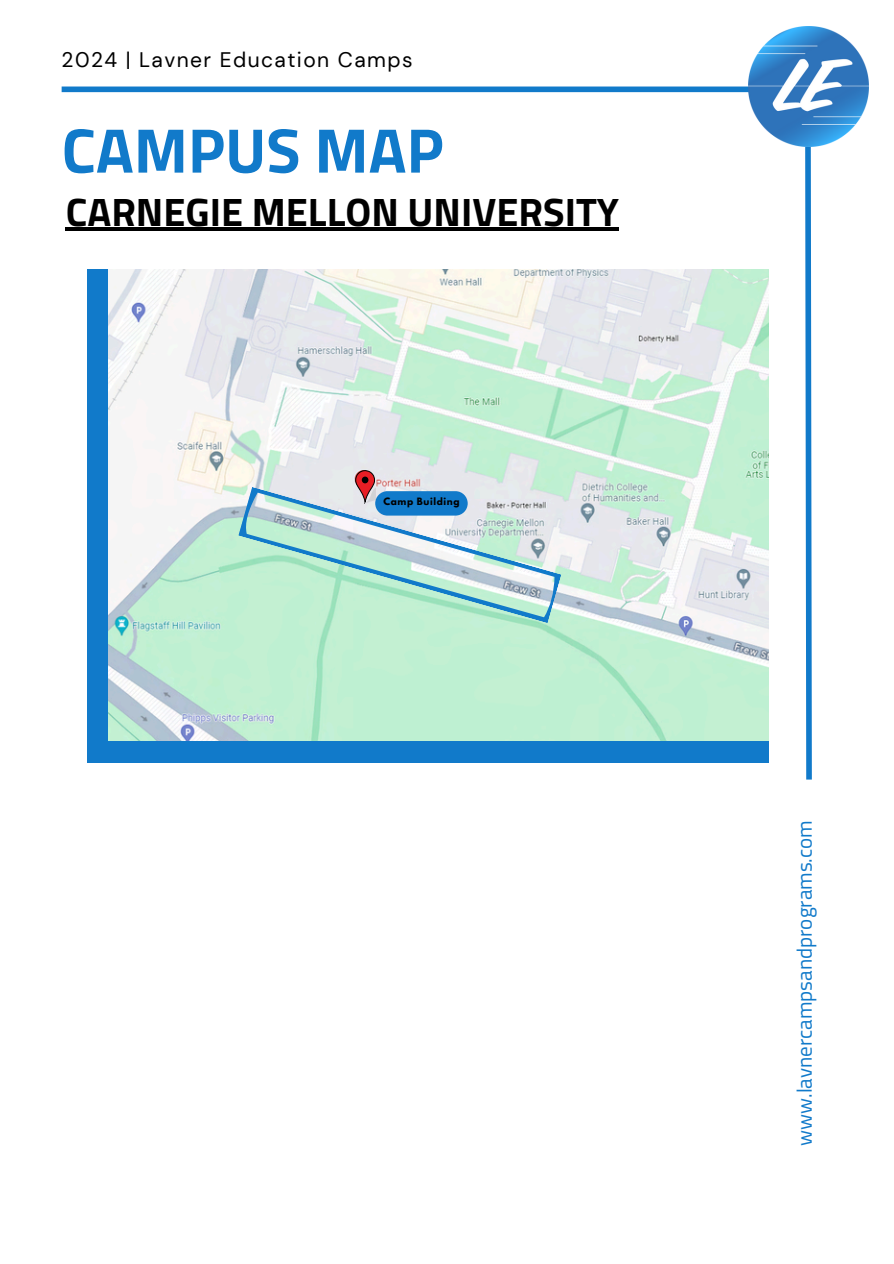
<style>
.page{position:relative;width:894px;height:1264px;background:#fff}
.page>*{position:absolute;margin:0;border:0;box-sizing:border-box;transform-origin:0 0}
.t1{font:700 63px "Titillium Web";color:#117aca}
.t2{font:700 39.75px "Titillium Web";color:#000}
.t3{font:21px "Titillium Web";color:#117aca}
.t4{font:21px "DM Sans";letter-spacing:.07em;color:#000}
.t5{font:700 9px "League Spartan";letter-spacing:.07em;color:#000}
</style>
<div class="page">
<svg style="left:805px;top:147px;width:7px;height:633px;background:#3f93d4"></svg>
<div style="left:62px;top:86px;width:769px;height:6px;background:#117aca"></div>
<img style="left:748px;top:26px;width:120px;height:121px">
<div style="left:87px;top:269px;width:681px;height:493px;background:#117aca"></div>
<img style="left:109px;top:269px;width:659px;height:471px">
<hr style="left:66px;top:228px;width:552px;height:3px;background:#000">
<svg style="left:238px;top:470px;width:323px;height:153px;background:#badad7"></svg>
<p class="t4" style="left:62px;top:46px;width:352px">2024 | Lavner Education Camps</p>
<p class="t1" style="left:62px;top:101px;width:383px">CAMPUS MAP</p>
<p class="t2" style="left:66px;top:180px;width:554px">CARNEGIE MELLON UNIVERSITY</p>
<p class="t5" style="left:383px;top:496px;width:78px">Camp Building</p>
<h2 class="t3" style="left:787px;top:1145px;width:327px;rotate:-90deg">www.lavnercampsandprograms.com</h2>
</div>
